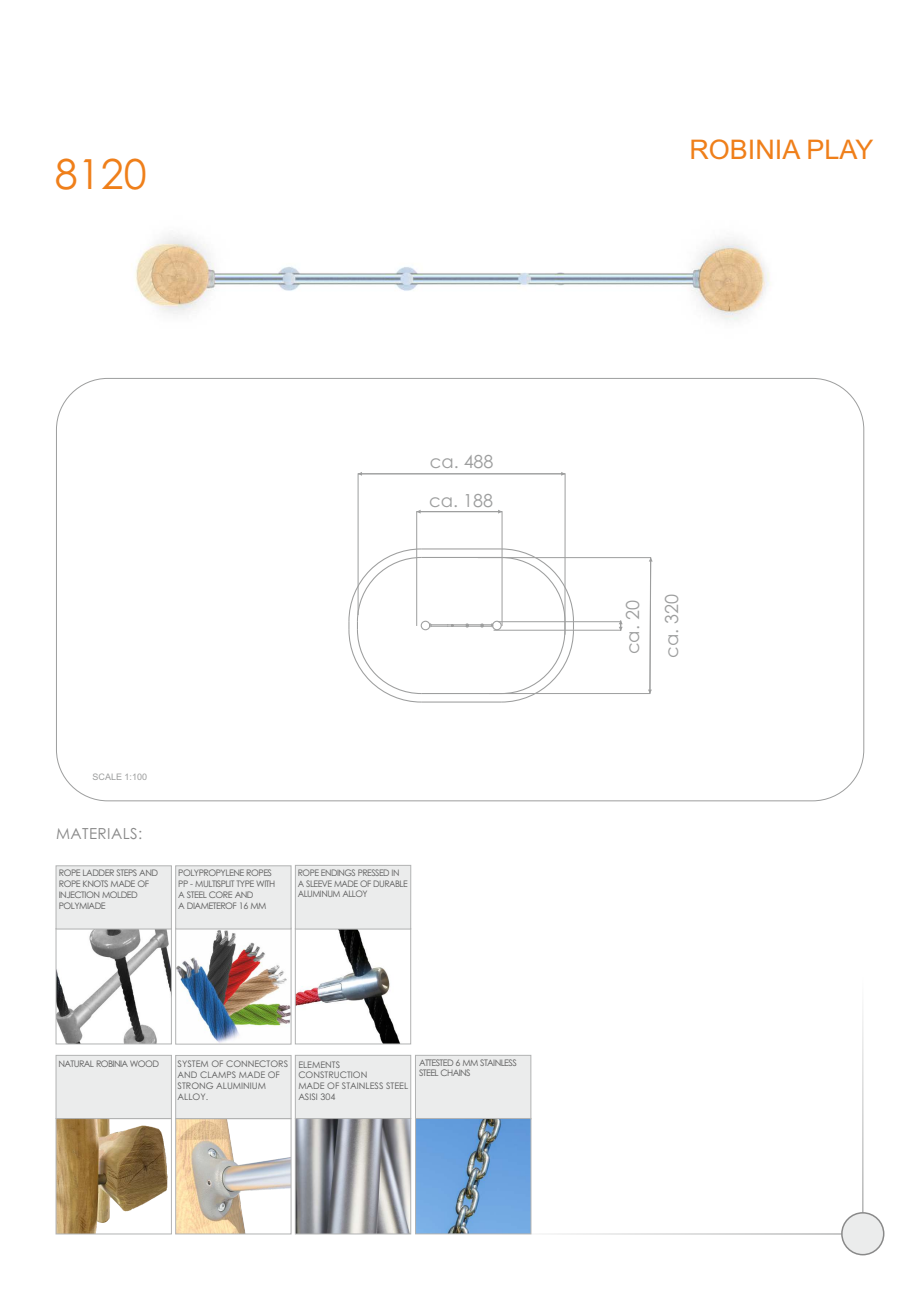
<style>
.page{position:relative;width:920px;height:1290px;background:#fff}
.page>*{position:absolute;margin:0;border:0;box-sizing:border-box;transform-origin:0 0}
.t1{font:41.4px "Century Gothic";color:#ef7f1a}
.t2{font:27px "Arial";color:#ef7f1a}
.t3{font:18px/38.8px "Century Gothic";color:#9d9e9e}
.t4{font:15.15px "Century Gothic";letter-spacing:.03em;color:#898989}
.t5{font:9px/10.6px "Century Gothic";letter-spacing:-.06em;color:#5b5b5b}
.t6{font:9px/10.6px "Century Gothic";color:#5b5b5b}
.t7{font:9px "Arial";color:#9d9e9e}
</style>
<div class="page">
<img style="left:56px;top:234px;width:809px;height:400px">
<hr style="left:862px;top:977px;width:1px;height:236px;background:#b2b3b3">
<hr style="left:490px;top:1233px;width:373px;height:2px;background:#b2b3b3">
<div style="left:841px;top:1212px;width:43px;height:43px;background:#ebecec;border:2px solid #898989;border-radius:50%"></div>
<svg style="left:348px;top:472px;width:305px;height:231px"></svg>
<div style="left:295px;top:1055px;width:116px;height:64px;background:#ebecec;border:1px solid #b2b3b3"></div>
<img style="left:297px;top:1120px;width:112px;height:112px">
<div style="left:295px;top:1118px;width:116px;height:116px;border:1px solid #b2b3b3"></div>
<div style="left:56px;top:1055px;width:116px;height:64px;background:#ebecec;border:1px solid #b2b3b3"></div>
<img style="left:58px;top:1120px;width:110px;height:112px">
<div style="left:56px;top:1118px;width:116px;height:116px;border:1px solid #b2b3b3"></div>
<img style="left:297px;top:930px;width:103px;height:112px">
<div style="left:295px;top:928px;width:116px;height:116px;border:1px solid #b2b3b3"></div>
<div style="left:295px;top:865px;width:116px;height:64px;background:#ebecec;border:1px solid #b2b3b3"></div>
<div style="left:415px;top:1055px;width:116px;height:64px;background:#ebecec;border:1px solid #b2b3b3"></div>
<img style="left:417px;top:1120px;width:112px;height:112px">
<div style="left:415px;top:1118px;width:116px;height:116px;border:1px solid #b2b3b3"></div>
<img style="left:177px;top:930px;width:112px;height:112px">
<div style="left:175px;top:928px;width:116px;height:116px;border:1px solid #b2b3b3"></div>
<div style="left:175px;top:865px;width:116px;height:64px;background:#ebecec;border:1px solid #b2b3b3"></div>
<img style="left:58px;top:930px;width:112px;height:112px">
<div style="left:56px;top:928px;width:116px;height:116px;border:1px solid #b2b3b3"></div>
<div style="left:56px;top:865px;width:116px;height:64px;background:#ebecec;border:1px solid #b2b3b3"></div>
<img style="left:177px;top:1120px;width:112px;height:112px">
<div style="left:175px;top:1055px;width:116px;height:64px;background:#ebecec;border:1px solid #b2b3b3"></div>
<div style="left:175px;top:1118px;width:116px;height:116px;border:1px solid #b2b3b3"></div>
<h1 class="t1" style="left:55px;top:158px;width:93px">8120</h1>
<h3 class="t3" style="left:429px;top:443px;width:66px">ca. 488 ca. 188</h3>
<p class="t7" style="left:93px;top:773px;width:56px">SCALE 1:100</p>
<h3 class="t4" style="left:56px;top:828px;width:88px">MATERIALS:</h3>
<p class="t5" style="left:59px;top:868px;width:101px">ROPE LADDER STEPS AND<br>ROPE KNOTS MADE OF<br>INJECTION MOLDED<br>POLYMIADE</p>
<p class="t5" style="left:178px;top:869px;width:99px">POLYPROPYLENE ROPES<br>PP - MULTISPLIT TYPE WITH<br>A STEEL CORE AND<br>A DIAMETEROF 16 MM</p>
<p class="t5" style="left:298px;top:868px;width:112px">ROPE ENDINGS PRESSED IN<br>A SLEEVE MADE OF DURABLE<br>ALUMINUM ALLOY</p>
<p class="t5" style="left:59px;top:1059px;width:102px">NATURAL ROBINIA WOOD</p>
<p class="t6" style="left:178px;top:1060px;width:112px">SYSTEM OF CONNECTORS<br>AND CLAMPS MADE OF<br>STRONG ALUMINIUM<br>ALLOY.</p>
<p class="t6" style="left:298px;top:1060px;width:111px">ELEMENTS<br>CONSTRUCTION<br>MADE OF STAINLESS STEEL<br>ASISI 304</p>
<p class="t5" style="left:419px;top:1058px;width:99px">ATTESTED 6 MM STAINLESS<br>STEEL CHAINS</p>
<h2 class="t2" style="left:689px;top:140px;width:186px">ROBINIA PLAY</h2>
<h3 class="t3" style="left:615px;top:658px;width:65px;rotate:-90deg">ca. 20 ca. 320</h3>
</div>
